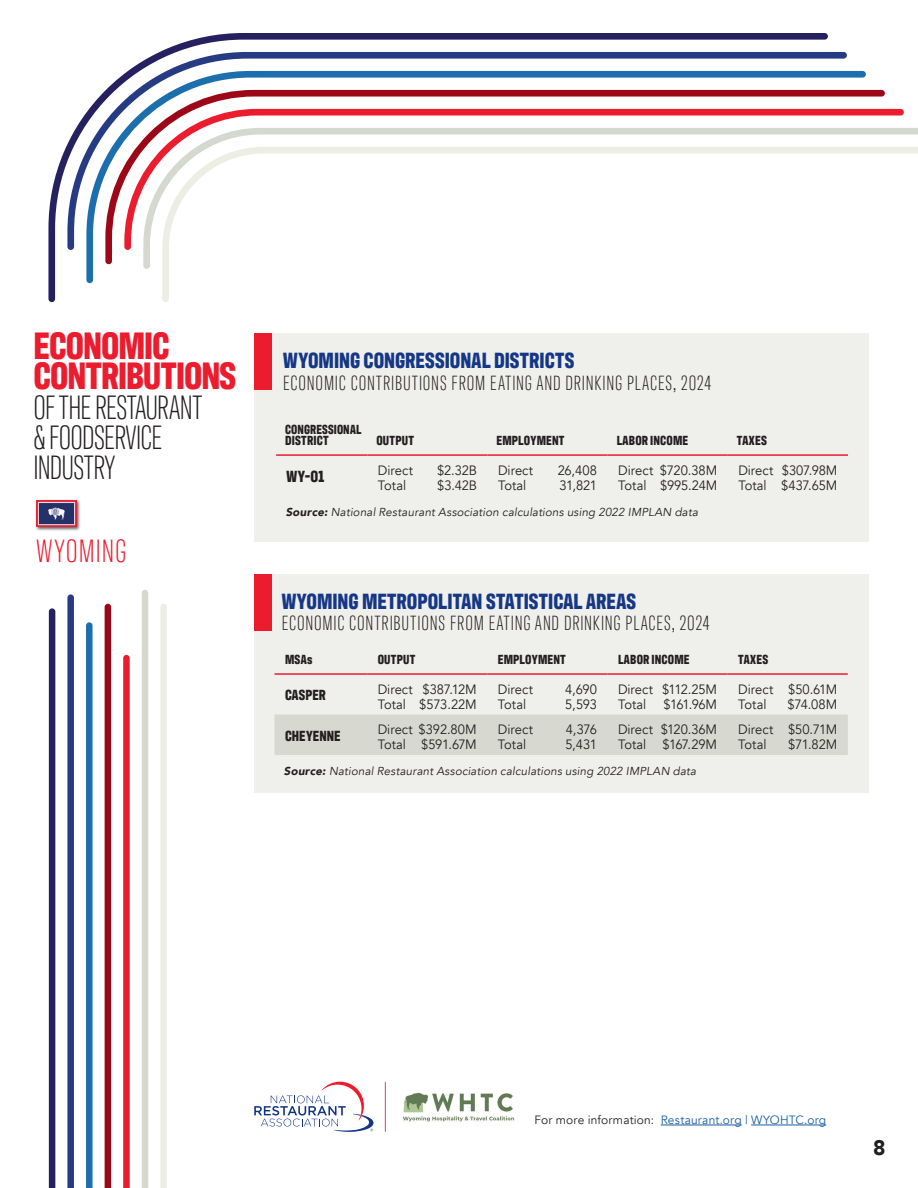
<style>
.page{position:relative;width:918px;height:1188px;background:#fff}
.page>*{position:absolute;margin:0;border:0;box-sizing:border-box;transform-origin:0 0}
.t1{font:700 39px/30px "Antarctican Headline";letter-spacing:-.02em;color:#ec1c2f}
.t2{font:300 34.5px/30px "Antarctican Headline";letter-spacing:-.02em;color:#231f20}
.t3{font:300 33px "Antarctican Headline";letter-spacing:.035em;color:#ec1c2f}
.t4{font:700 22.5px "Antarctican Headline";color:#163785}
.t5{font:300 21px "Antarctican Headline";letter-spacing:.045em;color:#231f20}
.t6{font:900 21px "Avenir";color:#231f20}
.t7{font:700 16.5px "Antarctican Headline";color:#231f20}
.t8{font:700 15px "Antarctican Headline";letter-spacing:.01em;color:#231f20}
.t9{font:13.5px/15px "Avenir";letter-spacing:-.005em;color:#231f20;scale:.96 1}
.t10{font:700 13.5px/10.5px "Antarctican Headline";letter-spacing:.015em;color:#231f20}
.t11{font:12px "Avenir";letter-spacing:.015em;color:#175d9e}
.t12{font:italic 11.55px "Avenir";letter-spacing:.015em;color:#231f20}
.s1{font-weight:900}
.s2{color:#231f20}
</style>
<div class="page">
<svg style="left:48px;top:33px;width:780px;height:269px"></svg>
<svg style="left:162px;top:147px;width:756px;height:155px"></svg>
<svg style="left:67px;top:52px;width:780px;height:198px"></svg>
<div style="left:49px;top:608px;width:6px;height:580px;background:#252161"></div>
<svg style="left:67px;top:594px;width:7px;height:594px;background:#34498a"></svg>
<svg style="left:86px;top:622px;width:7px;height:566px;background:#2c78b2"></svg>
<div style="left:105px;top:604px;width:6px;height:584px;background:#9c0817"></div>
<svg style="left:123px;top:655px;width:7px;height:533px;background:#ed2c3d"></svg>
<div style="left:142px;top:590px;width:6px;height:598px;background:#d5d8cf"></div>
<svg style="left:160px;top:604px;width:7px;height:584px;background:#edefe4"></svg>
<div style="left:35px;top:500px;width:46px;height:31px;background:#231f20;opacity:.75"></div>
<img style="left:37px;top:500px;width:39px;height:27px">
<div style="left:254px;top:574px;width:615px;height:219px;background:#efefec"></div>
<div style="left:254px;top:574px;width:17px;height:57px;background:#ec1c2f"></div>
<div style="left:254px;top:334px;width:615px;height:208px;background:#efefec"></div>
<div style="left:254px;top:334px;width:17px;height:56px;background:#ec1c2f"></div>
<hr style="left:276px;top:454px;width:91px;height:2px;background:#ec1c2f">
<hr style="left:367px;top:454px;width:121px;height:2px;background:#ec1c2f">
<hr style="left:488px;top:454px;width:120px;height:2px;background:#ec1c2f">
<hr style="left:608px;top:454px;width:120px;height:2px;background:#ec1c2f">
<hr style="left:728px;top:454px;width:120px;height:2px;background:#ec1c2f">
<div style="left:274px;top:715px;width:574px;height:40px;background:#d7d9d0"></div>
<hr style="left:274px;top:673px;width:93px;height:2px;background:#ec1c2f">
<hr style="left:367px;top:673px;width:120px;height:2px;background:#ec1c2f">
<hr style="left:487px;top:673px;width:120px;height:2px;background:#ec1c2f">
<hr style="left:608px;top:673px;width:120px;height:2px;background:#ec1c2f">
<hr style="left:728px;top:673px;width:120px;height:2px;background:#ec1c2f">
<svg style="left:254px;top:1082px;width:120px;height:50px"></svg>
<hr style="left:385px;top:1082px;width:1px;height:49px;background:#ee3d56">
<hr style="left:661px;top:1125px;width:81px;height:1px;background:#175d9e">
<hr style="left:751px;top:1125px;width:75px;height:1px;background:#175d9e">
<img style="left:403px;top:1092px;width:112px;height:30px">
<p class="t1" style="left:34px;top:328px;width:204px">ECONOMIC<br>CONTRIBUTIONS</p>
<p class="t2" style="left:34px;top:390px;width:170px">OF THE RESTAURANT &amp; FOODSERVICE<br>INDUSTRY</p>
<p class="t3" style="left:36px;top:529px;width:92px">WYOMING</p>
<p class="t4" style="left:283px;top:344px;width:293px">WYOMING CONGRESSIONAL DISTRICTS</p>
<p class="t5" style="left:283px;top:369px;width:430px">ECONOMIC CONTRIBUTIONS FROM EATING AND DRINKING PLACES, 2024</p>
<p class="t10" style="left:285px;top:423px;width:78px">CONGRESSIONAL<br>DISTRICT</p>
<p class="t10" style="left:376px;top:434px;width:39px">OUTPUT</p>
<p class="t10" style="left:497px;top:434px;width:70px">EMPLOYMENT</p>
<p class="t10" style="left:617px;top:434px;width:73px">LABOR INCOME</p>
<p class="t10" style="left:737px;top:434px;width:32px">TAXES</p>
<p class="t7" style="left:287px;top:464px;width:39px">WY-01</p>
<p class="t9" style="left:618px;top:463px;width:105px">Direct $720.38M<br>Total $995.24M</p>
<p class="t9" style="left:738px;top:463px;width:105px">Direct $307.98M<br>Total $437.65M</p>
<p class="t12" style="left:286px;top:505px;width:414px"><span class="s1">Source:</span> National Restaurant Association calculations using 2022 IMPLAN data</p>
<p class="t9" style="left:378px;top:463px;width:38px">Direct</p>
<p class="t9" style="left:437px;top:463px;width:43px">$2.32B</p>
<p class="t9" style="left:378px;top:478px;width:31px">Total</p>
<p class="t9" style="left:437px;top:478px;width:43px">$3.42B</p>
<p class="t9" style="left:498px;top:463px;width:38px">Direct</p>
<p class="t9" style="left:558px;top:463px;width:43px">26,408</p>
<p class="t9" style="left:498px;top:478px;width:31px">Total</p>
<p class="t9" style="left:559px;top:478px;width:41px">31,821</p>
<p class="t4" style="left:282px;top:585px;width:356px">WYOMING METROPOLITAN STATISTICAL AREAS</p>
<p class="t5" style="left:282px;top:609px;width:430px">ECONOMIC CONTRIBUTIONS FROM EATING AND DRINKING PLACES, 2024</p>
<p class="t10" style="left:285px;top:653px;width:29px">MSAs</p>
<p class="t10" style="left:378px;top:653px;width:39px">OUTPUT</p>
<p class="t10" style="left:498px;top:653px;width:70px">EMPLOYMENT</p>
<p class="t10" style="left:618px;top:653px;width:73px">LABOR INCOME</p>
<p class="t10" style="left:738px;top:653px;width:32px">TAXES</p>
<p class="t8" style="left:285px;top:684px;width:42px">CASPER</p>
<p class="t9" style="left:378px;top:682px;width:105px">Direct $387.12M<br>Total $573.22M</p>
<p class="t9" style="left:498px;top:682px;width:38px">Direct</p>
<p class="t9" style="left:565px;top:682px;width:35px">4,690</p>
<p class="t9" style="left:618px;top:682px;width:105px">Direct $112.25M<br>Total</p>
<p class="t9" style="left:738px;top:682px;width:105px">Direct $50.61M<br>Total</p>
<p class="t9" style="left:664px;top:697px;width:57px">$161.96M</p>
<p class="t9" style="left:787px;top:697px;width:53px">$74.08M</p>
<p class="t9" style="left:498px;top:697px;width:31px">Total</p>
<p class="t9" style="left:565px;top:697px;width:35px">5,593</p>
<p class="t8" style="left:285px;top:725px;width:57px">CHEYENNE</p>
<p class="t9" style="left:378px;top:722px;width:105px">Direct $392.80M<br>Total $591.67M</p>
<p class="t9" style="left:498px;top:722px;width:38px">Direct</p>
<p class="t9" style="left:566px;top:722px;width:34px">4,376</p>
<p class="t9" style="left:498px;top:737px;width:31px">Total</p>
<p class="t9" style="left:565px;top:737px;width:34px">5,431</p>
<p class="t9" style="left:618px;top:722px;width:105px">Direct $120.36M<br>Total $167.29M</p>
<p class="t9" style="left:738px;top:722px;width:105px">Direct $50.71M<br>Total</p>
<p class="t9" style="left:788px;top:737px;width:53px">$71.82M</p>
<p class="t12" style="left:284px;top:764px;width:414px"><span class="s1">Source:</span> National Restaurant Association calculations using 2022 IMPLAN data</p>
<p class="t11" style="left:534px;top:1113px;width:293px"><span class="s2">For more information:</span> Restaurant.org | WYOHTC.org</p>
<h3 class="t6" style="left:873px;top:1130px;width:14px">8</h3>
</div>
